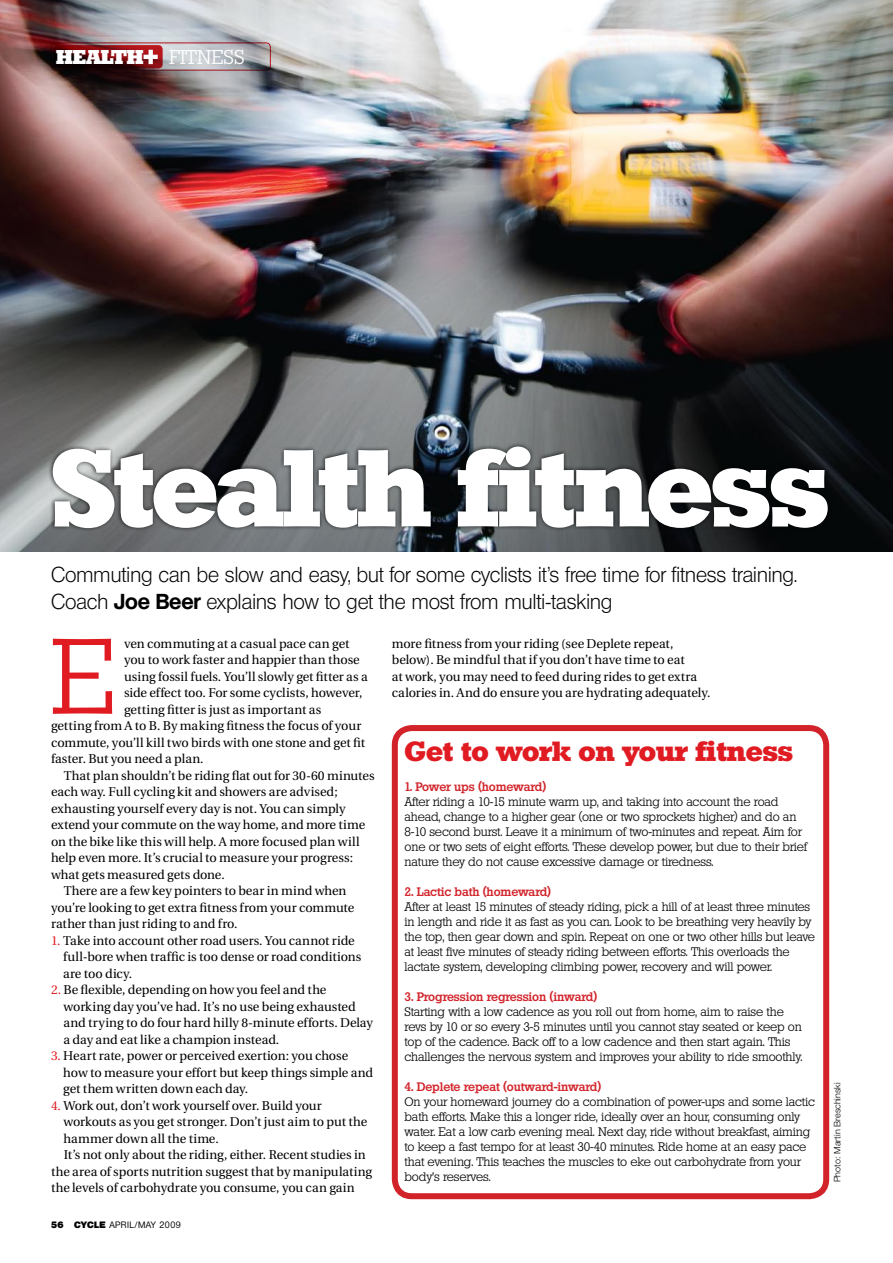
<style>
.page{position:relative;width:893px;height:1263px;background:#fff}
.page>*{position:absolute;margin:0;border:0;box-sizing:border-box;transform-origin:0 0}
.CrossHead{font:700 106.05px "Stafford";letter-spacing:-.02em;color:#fff}
._2ndPara{font:300 104.1px "Stafford";color:#e11b22}
._2ndPara-2{font:700 27px "Stafford";color:#e11b22}
.Strap{font:300 21px/27px "Olympia";letter-spacing:-.015em;color:#000}
._1stPara{font:300 19.5px "Stafford";color:#fff}
._1stPara-2{font:800 19.5px "Stafford";color:#fff}
._2ndPara-3{font:12.75px/16.5px "Utopia";letter-spacing:-.005em;color:#000}
._2ndPara-4{font:300 12px/15px "Stafford";letter-spacing:-.01em;color:#000}
._2ndPara-5{font:500 12px "Stafford";letter-spacing:-.01em;color:#d2232a}
.t1{font:300 9px "Helvetica Neue";color:#000}
.t2{font:500 9px "Olympia";letter-spacing:.05em;color:#000}
.s1{font-weight:700}
.s2{color:#e11b22}
.s3{font-weight:800}
</style>
<div class="page">
<div style="left:392px;top:725px;width:437px;height:474px;border:6px solid #d2232a;border-radius:17px"></div>
<img style="left:0;top:0;width:893px;height:551px">
<svg style="left:51px;top:43px;width:219px;height:27px;background:#b0b3b8"></svg>
<div style="left:51px;top:43px;width:220px;height:28px;border:1px solid #e11b22;border-radius:4px"></div>
<svg style="left:53px;top:45px;width:110px;height:23px;background:#5d090c"></svg>
<svg style="left:144px;top:50px;width:14px;height:14px"></svg>
<div style="left:48px;top:442px;width:784px;height:90px;background:#000;opacity:.75"></div>
<p class="_1stPara-2" style="left:56px;top:45px;width:89px">health</p>
<p class="_1stPara" style="left:169px;top:46px;width:77px">fitness</p>
<p class="CrossHead" style="left:51px;top:424px;width:780px">Stealth fitness</p>
<p class="Strap" style="left:51px;top:561px;width:748px">Commuting can be slow and easy, but for some cyclists it’s free time for fitness training.<br>Coach <span class="s1">Joe Beer</span> explains how to get the most from multi-tasking</p>
<p class="_2ndPara" style="left:51px;top:616px;width:61px">E</p>
<p class="_2ndPara-3" style="left:124px;top:635px;width:227px">ven commuting at a casual pace can get</p>
<p class="_2ndPara-3" style="left:124px;top:652px;width:237px">you to work faster and happier than those</p>
<p class="_2ndPara-3" style="left:124px;top:668px;width:245px">using fossil fuels. You’ll slowly get fitter as a</p>
<p class="_2ndPara-3" style="left:124px;top:685px;width:240px">side effect too. For some cyclists, however,</p>
<p class="_2ndPara-3" style="left:124px;top:701px;width:199px">getting fitter is just as important as</p>
<p class="_2ndPara-3" style="left:51px;top:718px;width:312px">getting from A to B. By making fitness the focus of your</p>
<p class="_2ndPara-3" style="left:51px;top:734px;width:316px">commute, you’ll kill two birds with one stone and get fit</p>
<p class="_2ndPara-3" style="left:51px;top:751px;width:154px">faster. But you need a plan.</p>
<p class="_2ndPara-3" style="left:51px;top:767px;width:325px;text-indent:13px">That plan shouldn’t be riding flat out for 30-60 minutes each way. Full cycling kit and showers are advised; exhausting yourself every day is not. You can simply extend your commute on the way home, and more time on the bike like this will help. A more focused plan will help even more. It’s crucial to measure your progress: what gets measured gets done.</p>
<p class="_2ndPara-3" style="left:51px;top:883px;width:305px;text-indent:13px">There are a few key pointers to bear in mind when you’re looking to get extra fitness from your commute rather than just riding to and fro.</p>
<p class="_2ndPara-3" style="left:63px;top:932px;width:300px;text-indent:-12px"><span class="s2">1.</span> Take into account other road users. You cannot ride full-bore when traffic is too dense or road conditions are too dicy.</p>
<p class="_2ndPara-3" style="left:64px;top:982px;width:311px;text-indent:-13px"><span class="s2">2.</span> Be flexible, depending on how you feel and the working day you’ve had. It’s no use being exhausted and trying to do four hard hilly 8-minute efforts. Delay a day and eat like a champion instead.</p>
<p class="_2ndPara-3" style="left:63px;top:1048px;width:311px;text-indent:-12px"><span class="s2">3.</span> Heart rate, power or perceived exertion: you chose how to measure your effort but keep things simple and get them written down each day.</p>
<p class="_2ndPara-3" style="left:63px;top:1097px;width:305px;text-indent:-12px"><span class="s2">4.</span> Work out, don’t work yourself over. Build your workouts as you get stronger. Don’t just aim to put the hammer down all the time.</p>
<p class="_2ndPara-3" style="left:51px;top:1147px;width:323px;text-indent:13px">It’s not only about the riding, either. Recent studies in the area of sports nutrition suggest that by manipulating the levels of carbohydrate you consume, you can gain</p>
<p class="t2" style="left:51px;top:1219px;width:131px"><span class="s3">56 CYCLE</span> April/May 2009</p>
<p class="_2ndPara-3" style="left:392px;top:635px;width:320px">more fitness from your riding (see Deplete repeat, below). Be mindful that if you don’t have time to eat<br>at work, you may need to feed during rides to get extra calories in. And do ensure you are hydrating adequately.</p>
<p class="_2ndPara-2" style="left:405px;top:734px;width:390px">Get to work on your fitness</p>
<p class="_2ndPara-5" style="left:405px;top:780px;width:143px">1. Power ups (homeward)</p>
<p class="_2ndPara-4" style="left:405px;top:794px;width:405px">After riding a 10-15 minute warm up, and taking into account the road ahead, change to a higher gear (one or two sprockets higher) and do an 8-10 second burst. Leave it a minimum of two-minutes and repeat. Aim for one or two sets of eight efforts. These develop power, but due to their brief nature they do not cause excessive damage or tiredness.</p>
<p class="_2ndPara-5" style="left:405px;top:885px;width:148px">2. Lactic bath (homeward)</p>
<p class="_2ndPara-4" style="left:405px;top:899px;width:412px">After at least 15 minutes of steady riding, pick a hill of at least three minutes in length and ride it as fast as you can. Look to be breathing very heavily by the top, then gear down and spin. Repeat on one or two other hills but leave at least five minutes of steady riding between efforts. This overloads the lactate system, developing climbing power, recovery and will power.</p>
<p class="_2ndPara-5" style="left:405px;top:990px;width:194px">3. Progression regression (inward)</p>
<p class="_2ndPara-4" style="left:405px;top:1004px;width:399px">Starting with a low cadence as you roll out from home, aim to raise the revs by 10 or so every 3-5 minutes until you cannot stay seated or keep on top of the cadence. Back off to a low cadence and then start again. This challenges the nervous system and improves your ability to ride smoothly.</p>
<p class="_2ndPara-5" style="left:405px;top:1080px;width:198px">4. Deplete repeat (outward-inward)</p>
<p class="_2ndPara-4" style="left:405px;top:1094px;width:412px">On your homeward journey do a combination of power-ups and some lactic bath efforts. Make this a longer ride, ideally over an hour, consuming only water. Eat a low carb evening meal. Next day, ride without breakfast, aiming to keep a fast tempo for at least 30-40 minutes. Ride home at an easy pace that evening. This teaches the muscles to eke out carbohydrate from your body’s reserves.</p>
<p class="t1" style="left:832px;top:1182px;width:101px;rotate:-90deg">Photo: Martin Breschinski</p>
</div>
